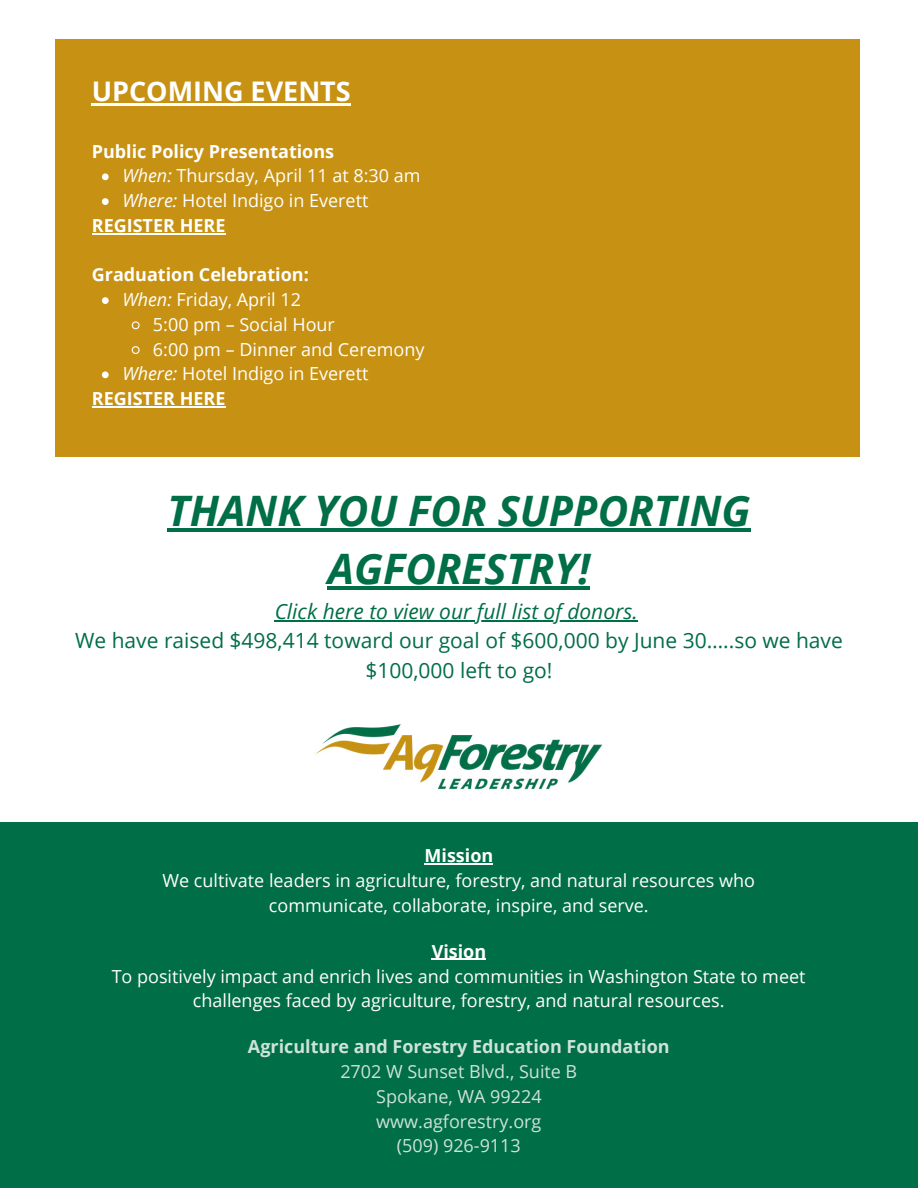
<style>
.page{position:relative;width:918px;height:1188px;background:#fff}
.page>*{position:absolute;margin:0;border:0;box-sizing:border-box;transform-origin:0 0}
.t1{font:italic 700 42px/58.5px "Open Sans";color:#006e47;text-align:center}
.t2{font:700 27px "Open Sans";color:#fff}
.t3{font:21px/29.2px "Open Sans";color:#006e47;text-align:center}
.t4{font:italic 21px "Open Sans";color:#006e47}
.t5{font:18px/24.8px "Open Sans";color:#fff;text-align:center}
.t6{font:700 18px "Open Sans";color:#fff}
.s1{font-style:italic}
</style>
<div class="page">
<div style="left:0;top:823px;width:918px;height:365px;background:#006e47"></div>
<div style="left:55px;top:39px;width:805px;height:418px;background:#c79213"></div>
<img style="left:310px;top:724px;width:298px;height:99px">
<hr style="left:92px;top:104px;width:259px;height:2px;background:#fff">
<svg style="left:102px;top:173px;width:7px;height:7px"></svg>
<svg style="left:102px;top:198px;width:7px;height:7px"></svg>
<hr style="left:92px;top:233px;width:134px;height:1px;background:#fff">
<svg style="left:102px;top:297px;width:7px;height:7px"></svg>
<svg style="left:131px;top:321px;width:9px;height:9px"></svg>
<svg style="left:131px;top:346px;width:9px;height:8px"></svg>
<svg style="left:102px;top:371px;width:7px;height:7px"></svg>
<hr style="left:92px;top:406px;width:134px;height:1px;background:#fff">
<hr style="left:425px;top:864px;width:68px;height:1px;background:#fff">
<hr style="left:432px;top:959px;width:54px;height:1px;background:#fff">
<hr style="left:168px;top:528px;width:240px;height:3px;background:#006e47">
<hr style="left:408px;top:528px;width:342px;height:3px;background:#006e47">
<hr style="left:328px;top:586px;width:262px;height:4px;background:#006e47">
<hr style="left:275px;top:620px;width:363px;height:1px;background:#006e47">
<h2 class="t2" style="left:92px;top:73px;width:260px">UPCOMING EVENTS</h2>
<p class="t6" style="left:92px;top:138px;width:244px">Public Policy Presentations</p>
<p class="t5" style="left:122px;top:163px;width:300px"><span class="s1">When:</span> Thursday, April 11 at 8:30 am</p>
<p class="t5" style="left:122px;top:188px;width:248px"><span class="s1">Where:</span> Hotel Indigo in Everett</p>
<p class="t6" style="left:92px;top:213px;width:135px">REGISTER HERE</p>
<p class="t6" style="left:92px;top:262px;width:219px">Graduation Celebration:</p>
<p class="t5" style="left:122px;top:287px;width:180px"><span class="s1">When:</span> Friday, April 12</p>
<p class="t5" style="left:153px;top:312px;width:183px">5:00 pm – Social Hour</p>
<p class="t5" style="left:153px;top:336px;width:273px">6:00 pm – Dinner and Ceremony</p>
<p class="t5" style="left:122px;top:361px;width:248px"><span class="s1">Where:</span> Hotel Indigo in Everett</p>
<p class="t6" style="left:92px;top:386px;width:135px">REGISTER HERE</p>
<h1 class="t1" style="left:168px;top:480px;width:584px">THANK YOU FOR SUPPORTING<br>AGFORESTRY!</h1>
<p class="t4" style="left:275px;top:597px;width:365px">Click here to view our full list of donors.</p>
<p class="t3" style="left:75px;top:626px;width:769px">We have raised $498,414 toward our goal of $600,000 by June 30…..so we have $100,000 left to go!</p>
<p class="t6" style="left:425px;top:843px;width:70px">Mission</p>
<p class="t5" style="left:162px;top:868px;width:594px">We cultivate leaders in agriculture, forestry, and natural resources who communicate, collaborate, inspire, and serve.</p>
<p class="t6" style="left:432px;top:939px;width:56px">Vision</p>
<p class="t5" style="left:112px;top:963px;width:695px">To positively impact and enrich lives and communities in Washington State to meet challenges faced by agriculture, forestry, and natural resources.</p>
<p class="t6" style="left:248px;top:1034px;width:423px">Agriculture and Forestry Education Foundation</p>
<p class="t5" style="left:340px;top:1059px;width:238px">2702 W Sunset Blvd., Suite B<br>Spokane, WA 99224 www.agforestry.org<br>(509) 926-9113</p>
</div>
